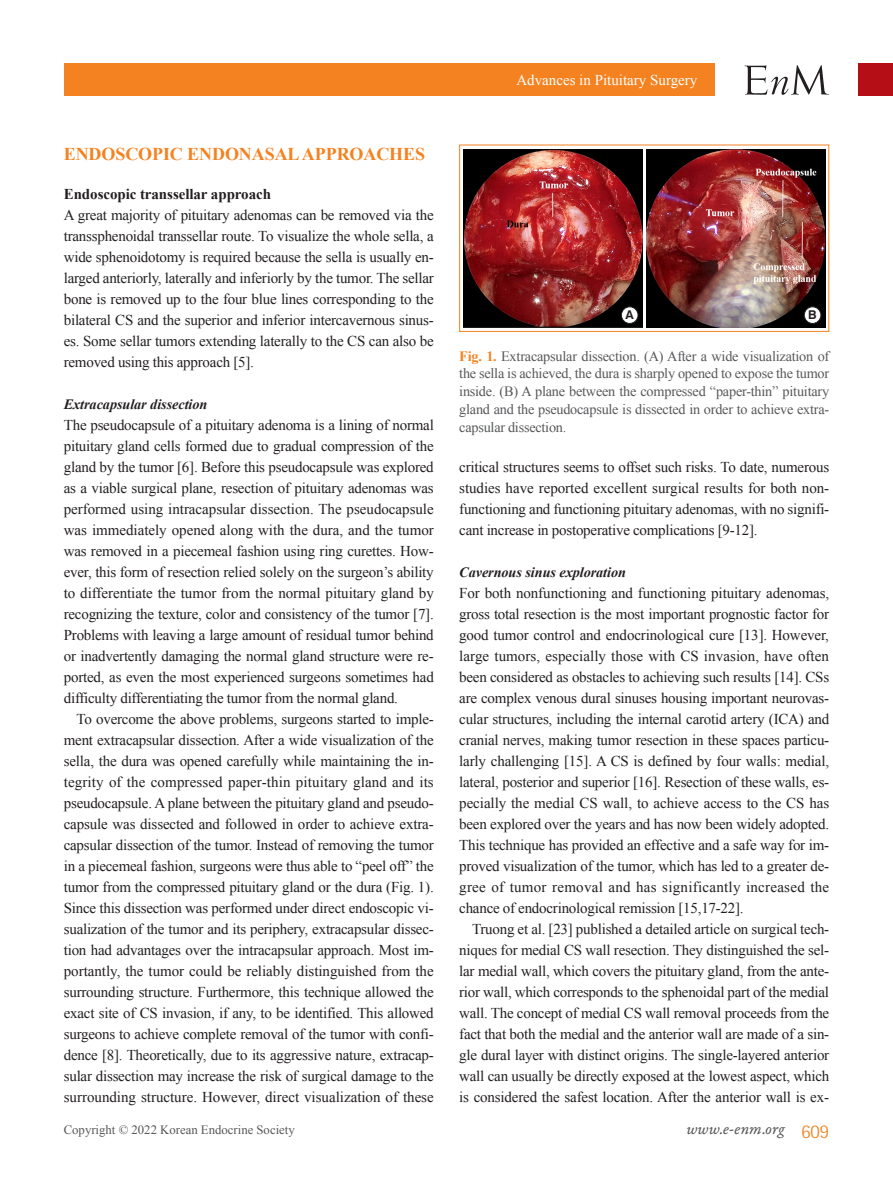
<style>
.page{position:relative;width:893px;height:1191px;background:#fff}
.page>*{position:absolute;margin:0;border:0;box-sizing:border-box;transform-origin:0 0}
.소제목1{font:700 18px "Times New Roman";letter-spacing:-.005em;color:#f58220}
.t1{font:16.5px "Garamond Premr Pro It Capt";color:#57585a}
.본문_0{font:15px/21px "Times New Roman";letter-spacing:-.015em;color:#231f20;text-align:justify}
.본문{font:15px/21px "Times New Roman";letter-spacing:-.01em;color:#231f20;text-align:justify}
.소제목2{font:700 15px "Times New Roman";letter-spacing:-.005em;color:#231f20}
.t2{font:15px "Times New Roman";color:#fff}
.표그림제목{font:14.25px/17.9px "Times New Roman";letter-spacing:-.015em;color:#57585a;text-align:justify}
.소제목3{font:italic 700 14.25px "Times New Roman";letter-spacing:-.005em;color:#231f20}
.t3{font:12.75px "Times New Roman";color:#57585a}
.t4{font:700 12.15px "Swiss 721 BT";color:#231f20}
.s1{font-weight:700;color:#f58220}
.s2{font-family:"Rotis Semi Sans Std";font-weight:300;font-size:19.5px;color:#f58220}
</style>
<div class="page">
<div style="left:859px;top:64px;width:34px;height:32px;background:#b50e16"></div>
<div style="left:64px;top:64px;width:650px;height:32px;background:#f58220"></div>
<svg style="left:744px;top:65px;width:85px;height:30px"></svg>
<img style="left:464px;top:149px;width:178px;height:179px">
<img style="left:647px;top:149px;width:178px;height:179px">
<div style="left:621px;top:307px;width:17px;height:16px;background:#fff;border-radius:50%"></div>
<div style="left:621px;top:307px;width:17px;height:17px;border:1px solid #231f20;border-radius:50%"></div>
<div style="left:804px;top:307px;width:17px;height:16px;background:#fff;border-radius:50%"></div>
<div style="left:804px;top:307px;width:17px;height:17px;border:1px solid #231f20;border-radius:50%"></div>
<div style="left:459px;top:145px;width:370px;height:187px;border:1px solid #f58220"></div>
<p class="소제목1" style="left:64px;top:141px;width:363px">ENDOSCOPIC ENDONASAL APPROACHES</p>
<p class="소제목2" style="left:64px;top:184px;width:209px">Endoscopic transsellar approach</p>
<p class="본문_0" style="left:64px;top:204px;width:372px">A great majority of pituitary adenomas can be removed via the transsphenoidal transsellar route. To visualize the whole sella, a wide sphenoidotomy is required because the sella is usually en&shy;larged anteriorly, laterally and inferiorly by the tumor. The sellar bone is removed up to the four blue lines corresponding to the bilateral CS and the superior and inferior intercavernous sinus&shy;es. Some sellar tumors extending laterally to the CS can also be removed using this approach [5].</p>
<p class="소제목3" style="left:64px;top:394px;width:145px">Extracapsular dissection</p>
<p class="본문_0" style="left:64px;top:414px;width:372px">The pseudocapsule of a pituitary adenoma is a lining of normal pituitary gland cells formed due to gradual compression of the gland by the tumor [6]. Before this pseudocapsule was explored as a viable surgical plane, resection of pituitary adenomas was performed using intracapsular dissection. The pseudocapsule was immediately opened along with the dura, and the tumor was removed in a piecemeal fashion using ring curettes. How&shy;ever, this form of resection relied solely on the surgeon’s ability to differentiate the tumor from the normal pituitary gland by recognizing the texture, color and consistency of the tumor [7].<br>Problems with leaving a large amount of residual tumor behind or inadvertently damaging the normal gland structure were re&shy;ported, as even the most experienced surgeons sometimes had difficulty differentiating the tumor from the normal gland.</p>
<p class="본문" style="left:64px;top:708px;width:372px;text-indent:13px">To overcome the above problems, surgeons started to imple&shy;ment extracapsular dissection. After a wide visualization of the sella, the dura was opened carefully while maintaining the in&shy;tegrity of the compressed paper-thin pituitary gland and its pseudocapsule. A plane between the pituitary gland and pseudo&shy;capsule was dissected and followed in order to achieve extra&shy;capsular dissection of the tumor. Instead of removing the tumor in a piecemeal fashion, surgeons were thus able to “peel off” the tumor from the compressed pituitary gland or the dura (Fig. 1).<br>Since this dissection was performed under direct endoscopic vi&shy;sualization of the tumor and its periphery, extracapsular dissec&shy;tion had advantages over the intracapsular approach. Most im&shy;portantly, the tumor could be reliably distinguished from the surrounding structure. Furthermore, this technique allowed the exact site of CS invasion, if any, to be identified. This allowed surgeons to achieve complete removal of the tumor with confi&shy;dence [8]. Theoretically, due to its aggressive nature, extracap&shy;sular dissection may increase the risk of surgical damage to the surrounding structure. However, direct visualization of these</p>
<p class="t2" style="left:516px;top:70px;width:182px">Advances in Pituitary Surgery</p>
<p class="t4" style="left:626px;top:308px;width:10px">A</p>
<p class="t4" style="left:808px;top:308px;width:10px">B</p>
<p class="표그림제목" style="left:459px;top:347px;width:372px"><span class="s1">Fig. 1.</span> Extracapsular dissection. (A) After a wide visualization of the sella is achieved, the dura is sharply opened to expose the tumor inside. (B) A plane between the compressed “paper-thin” pituitary gland and the pseudocapsule is dissected in order to achieve extra&shy;capsular dissection.</p>
<p class="본문" style="left:459px;top:456px;width:371px">critical structures seems to offset such risks. To date, numerous studies have reported excellent surgical results for both non&shy;functioning and functioning pituitary adenomas, with no signifi&shy;cant increase in postoperative complications [9-12].</p>
<p class="소제목3" style="left:459px;top:562px;width:168px">Cavernous sinus exploration</p>
<p class="본문_0" style="left:459px;top:582px;width:372px">For both nonfunctioning and functioning pituitary adenomas, gross total resection is the most important prognostic factor for good tumor control and endocrinological cure [13]. However, large tumors, especially those with CS invasion, have often been considered as obstacles to achieving such results [14]. CSs are complex venous dural sinuses housing important neurovas&shy;cular structures, including the internal carotid artery (ICA) and cranial nerves, making tumor resection in these spaces particu&shy;larly challenging [15]. A CS is defined by four walls: medial, lateral, posterior and superior [16]. Resection of these walls, es&shy;pecially the medial CS wall, to achieve access to the CS has been explored over the years and has now been widely adopted.<br>This technique has provided an effective and a safe way for im&shy;proved visualization of the tumor, which has led to a greater de&shy;gree of tumor removal and has significantly increased the chance of endocrinological remission [15,17-22].</p>
<p class="본문" style="left:459px;top:918px;width:372px;text-indent:13px">Truong et al. [23] published a detailed article on surgical tech&shy;niques for medial CS wall resection. They distinguished the sel&shy;lar medial wall, which covers the pituitary gland, from the ante&shy;rior wall, which corresponds to the sphenoidal part of the medial wall. The concept of medial CS wall removal proceeds from the fact that both the medial and the anterior wall are made of a sin&shy;gle dural layer with distinct origins. The single-layered anterior wall can usually be directly exposed at the lowest aspect, which is considered the safest location. After the anterior wall is ex-</p>
<p class="t3" style="left:64px;top:1120px;width:233px">Copyright © 2022 Korean Endocrine Society</p>
<p class="t1" style="left:686px;top:1118px;width:144px">www.e-enm.org <span class="s2">609</span></p>
</div>
